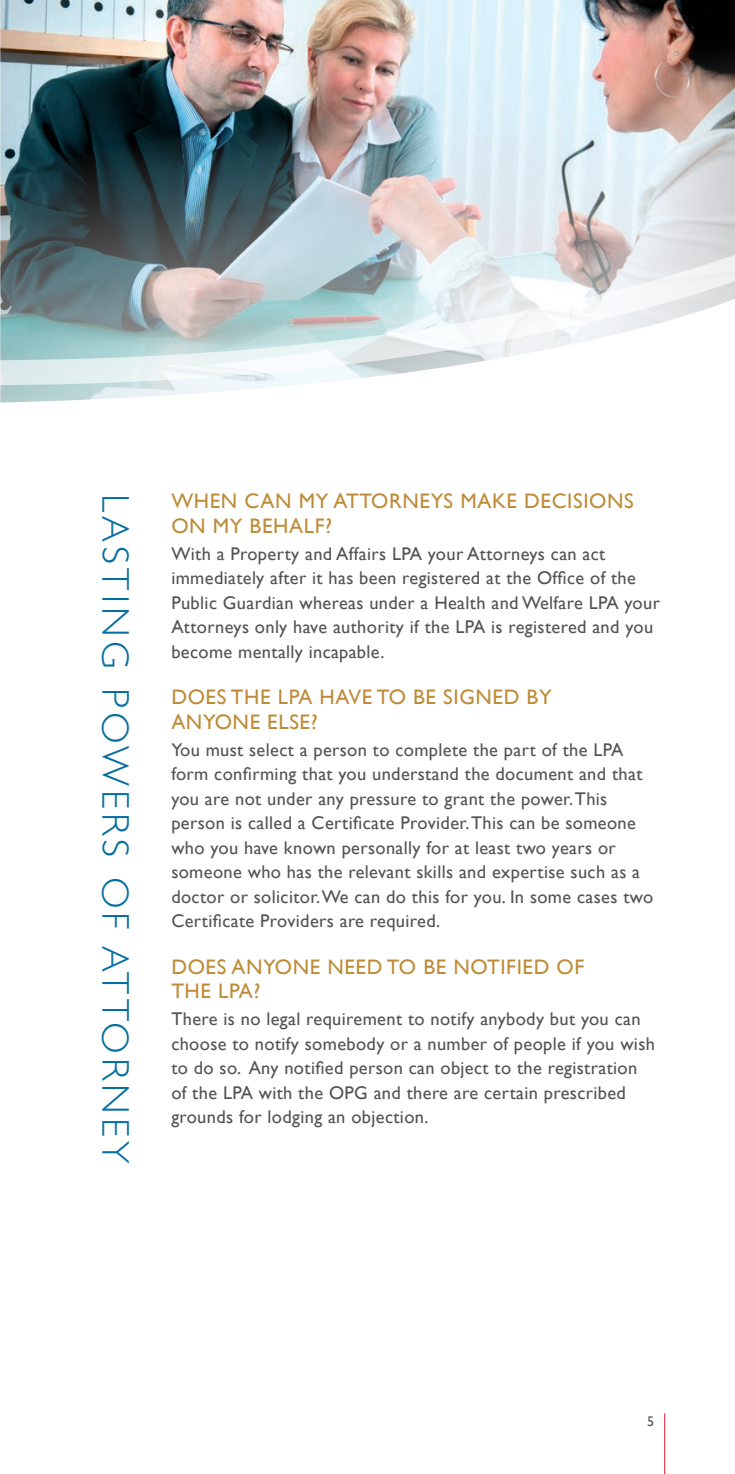
<style>
.page{position:relative;width:735px;height:1474px;background:#fff}
.page>*{position:absolute;margin:0;border:0;box-sizing:border-box;transform-origin:0 0}
.t1{font:300 38.5px "Gill Sans";letter-spacing:.11em;color:#076f9d}
.t2{font:21px/24.5px "Gill Sans";letter-spacing:.03em;color:#be8c38}
.t3{font:18.38px/24.5px "Gill Sans";letter-spacing:.02em;color:#535355}
.t4{font:14px "Gill Sans";color:#535355}
</style>
<div class="page">
<hr style="left:664px;top:1413px;width:1px;height:60px;background:#df1e3a">
<img style="left:0;top:0;width:734px;height:403px">
<svg style="left:0;top:240px;width:734px;height:147px"></svg>
<h1 class="t1" style="left:145px;top:494px;width:671px;rotate:90deg">LASTING POWERS OF ATTORNEY</h1>
<p class="t2" style="left:171px;top:488px;width:463px">WHEN CAN MY ATTORNEYS MAKE DECISIONS<br>ON MY BEHALF?</p>
<p class="t3" style="left:171px;top:541px;width:490px">With a Property and Affairs LPA your Attorneys can act immediately after it has been registered at the Office of the Public Guardian whereas under a Health and Welfare LPA your Attorneys only have authority if the LPA is registered and you become mentally incapable.</p>
<p class="t2" style="left:171px;top:684px;width:382px">DOES THE LPA HAVE TO BE SIGNED BY<br>ANYONE ELSE?</p>
<p class="t3" style="left:171px;top:737px;width:483px">You must select a person to complete the part of the LPA form confirming that you understand the document and that you are not under any pressure to grant the power. This person is called a Certificate Provider. This can be someone who you have known personally for at least two years or someone who has the relevant skills and expertise such as a doctor or solicitor. We can do this for you. In some cases two Certificate Providers are required.</p>
<p class="t2" style="left:171px;top:954px;width:414px">DOES ANYONE NEED TO BE NOTIFIED OF<br>THE LPA?</p>
<p class="t3" style="left:171px;top:1006px;width:485px">There is no legal requirement to notify anybody but you can choose to notify somebody or a number of people if you wish to do so. Any notified person can object to the registration of the LPA with the OPG and there are certain prescribed grounds for lodging an objection.</p>
<p class="t4" style="left:646px;top:1413px;width:8px">5</p>
</div>
